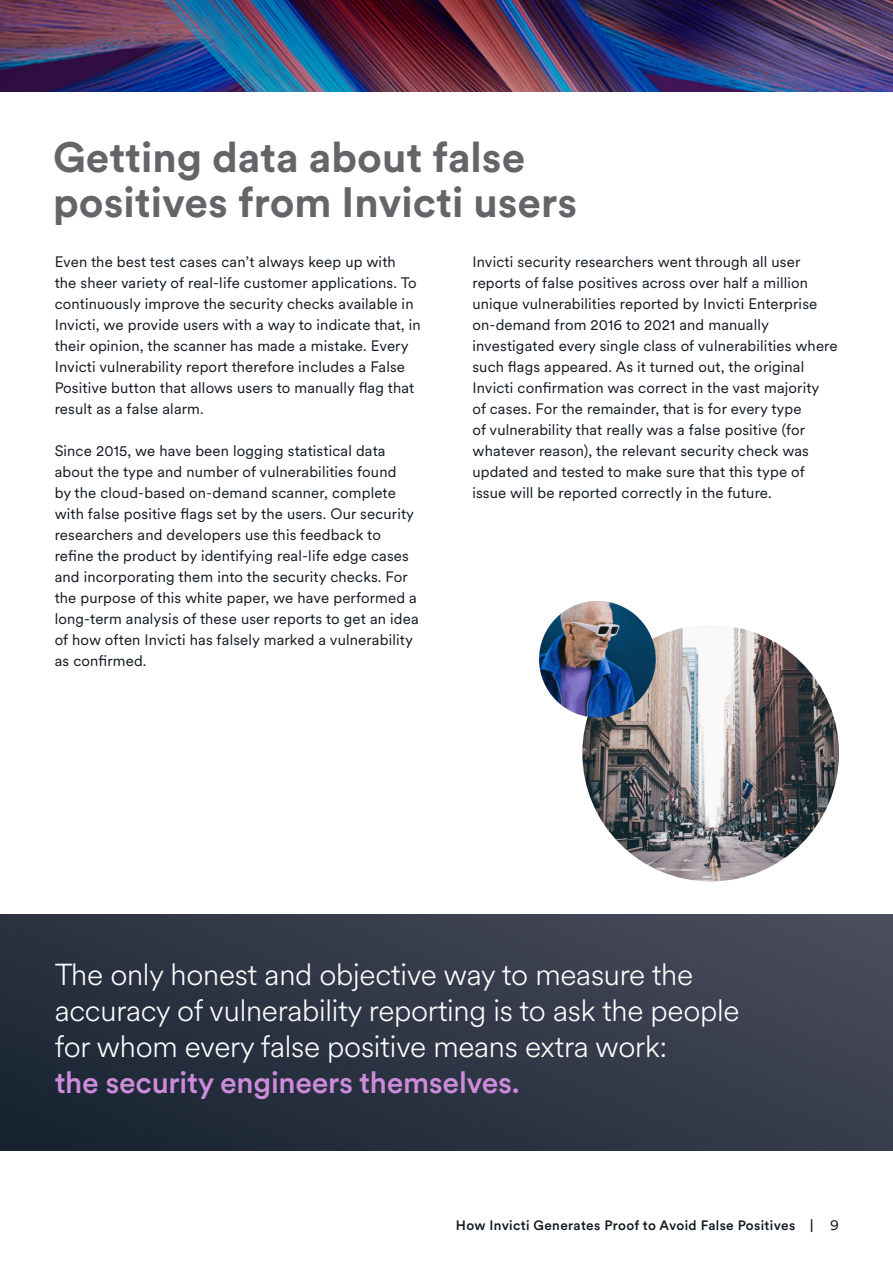
<style>
.page{position:relative;width:893px;height:1263px;background:#fff}
.page>*{position:absolute;margin:0;border:0;box-sizing:border-box;transform-origin:0 0}
.t1{font:700 42px/45px "Circular XX";color:#636569}
.t2{font:300 30px/36px "Circular XX";letter-spacing:-.01em;color:#fff}
.t3{font:500 30px "Circular XX";letter-spacing:-.01em;color:#cc8bdb}
.t4{font:15px/21px "Circular XX";letter-spacing:.01em;color:#101820}
.t5{font:500 13.5px "Circular XX";letter-spacing:.025em;color:#101820}
.s1{font-weight:400;font-size:15px}
</style>
<div class="page">
<img style="left:0;top:0;width:893px;height:91px">
<img style="left:582px;top:625px;width:257px;height:256px;border-radius:128px">
<img style="left:539px;top:601px;width:117px;height:116px;border-radius:58px">
<img style="left:0;top:914px;width:893px;height:236px">
<h1 class="t1" style="left:53px;top:133px;width:526px">Getting data about false positives from Invicti users</h1>
<p class="t4" style="left:55px;top:251px;width:368px">Even the best test cases can’t always keep up with the sheer variety of real-life customer applications. To continuously improve the security checks available in Invicti, we provide users with a way to indicate that, in their opinion, the scanner has made a mistake. Every Invicti vulnerability report therefore includes a False Positive button that allows users to manually flag that result as a false alarm.</p>
<p class="t4" style="left:55px;top:440px;width:366px">Since 2015, we have been logging statistical data about the type and number of vulnerabilities found<br>by the cloud-based on-demand scanner, complete with false positive flags set by the users. Our security researchers and developers use this feedback to refine the product by identifying real-life edge cases and incorporating them into the security checks. For the purpose of this white paper, we have performed a long-term analysis of these user reports to get an idea of how often Invicti has falsely marked a vulnerability as confirmed.</p>
<p class="t4" style="left:472px;top:251px;width:367px">Invicti security researchers went through all user reports of false positives across over half a million unique vulnerabilities reported by Invicti Enterprise on-demand from 2016 to 2021 and manually investigated every single class of vulnerabilities where such flags appeared. As it turned out, the original Invicti confirmation was correct in the vast majority<br>of cases. For the remainder, that is for every type<br>of vulnerability that really was a false positive (for whatever reason), the relevant security check was updated and tested to make sure that this type of issue will be reported correctly in the future.</p>
<h2 class="t2" style="left:55px;top:955px;width:686px">The only honest and objective way to measure the accuracy of vulnerability reporting is to ask the people for whom every false positive means extra work:</h2>
<h2 class="t3" style="left:55px;top:1062px;width:467px">the security engineers themselves.</h2>
<p class="t5" style="left:456px;top:1216px;width:384px">How Invicti Generates Proof to Avoid False Positives | <span class="s1">9</span></p>
</div>
